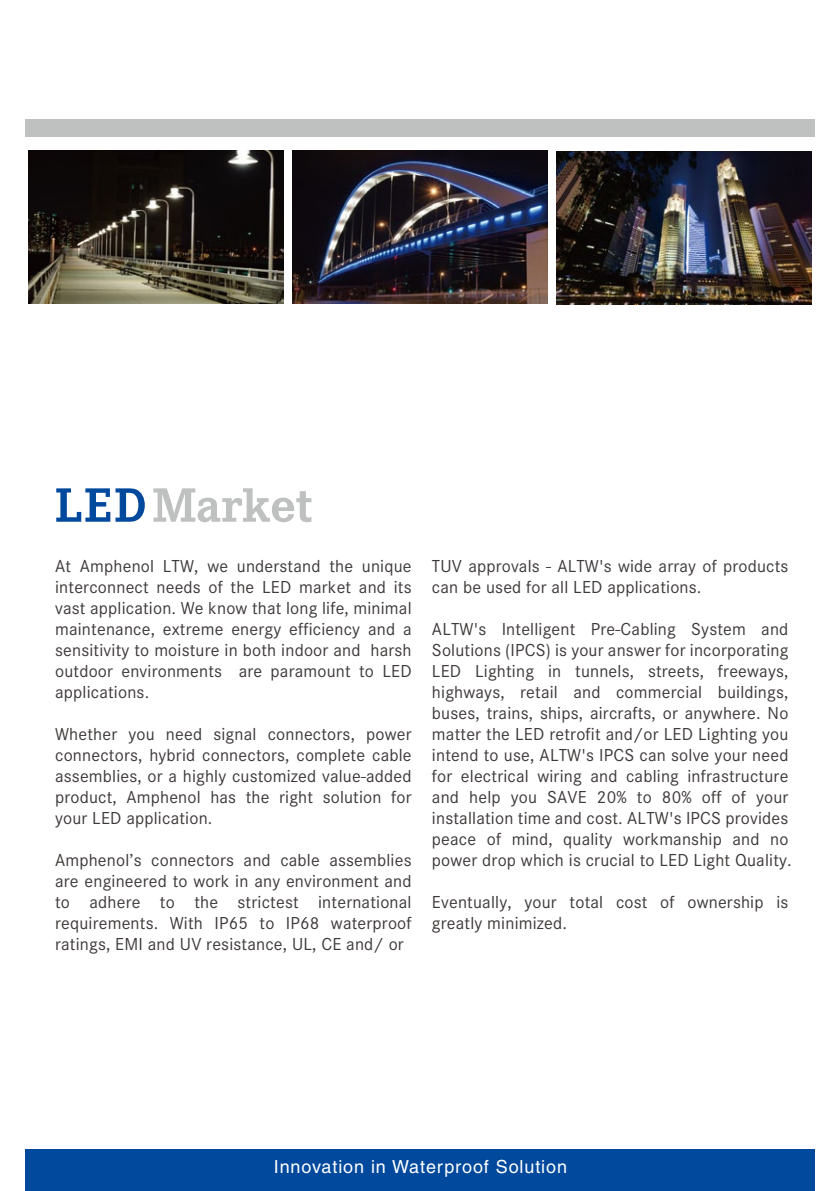
<style>
.page{position:relative;width:839px;height:1191px;background:#fff}
.page>*{position:absolute;margin:0;border:0;box-sizing:border-box;transform-origin:0 0}
.t1{font:700 50px "Corporate E";letter-spacing:-.005em;color:#bfc0c0}
.t2{font:18px/21px "Corporate S";letter-spacing:.01em;color:#3e3a39;text-align:justify}
.t3{font:18px "Helvetica";letter-spacing:.05em;color:#fff}
.s1{color:#00499d}
</style>
<div class="page">
<div style="left:25px;top:120px;width:790px;height:17px;background:#bfc0c0"></div>
<div style="left:25px;top:1149px;width:790px;height:42px;background:#00499d"></div>
<img style="left:28px;top:150px;width:255px;height:153px">
<img style="left:292px;top:150px;width:255px;height:153px">
<img style="left:556px;top:151px;width:255px;height:153px">
<h1 class="t1" style="left:55px;top:469px;width:259px"><span class="s1">LED</span> Market</h1>
<p class="t2" style="left:55px;top:554px;width:358px">At Amphenol LTW, we understand the unique interconnect needs of the LED market and its vast application. We know that long life, minimal maintenance, extreme energy efficiency and a sensitivity to moisture in both indoor and harsh outdoor environments are paramount to LED applications.</p>
<p class="t2" style="left:55px;top:722px;width:358px">Whether you need signal connectors, power connectors, hybrid connectors, complete cable assemblies, or a highly customized value-added product, Amphenol has the right solution for your LED application.</p>
<p class="t2" style="left:55px;top:848px;width:358px">Amphenol’s connectors and cable assemblies are engineered to work in any environment and to adhere to the strictest international requirements. With IP65 to IP68 waterproof ratings, EMI and UV resistance, UL, CE and/ or</p>
<p class="t2" style="left:432px;top:554px;width:358px">TUV approvals - ALTW's wide array of products can be used for all LED applications.</p>
<p class="t2" style="left:432px;top:617px;width:361px;text-align:left">ALTW's Intelligent Pre-Cabling System and Solutions (IPCS) is your answer for incorporating LED Lighting in tunnels, streets, freeways, highways, retail and commercial buildings, buses, trains, ships, aircrafts, or anywhere. No matter the LED retrofit and/or LED Lighting you intend to use, ALTW's IPCS can solve your need for electrical wiring and cabling infrastructure and help you SAVE 20% to 80% off of your installation time and cost. ALTW's IPCS provides peace of mind, quality workmanship and no power drop which is crucial to LED Light Quality.</p>
<p class="t2" style="left:432px;top:890px;width:358px">Eventually, your total cost of ownership is greatly minimized.</p>
<p class="t3" style="left:274px;top:1156px;width:295px">Innovation in Waterproof Solution</p>
</div>
